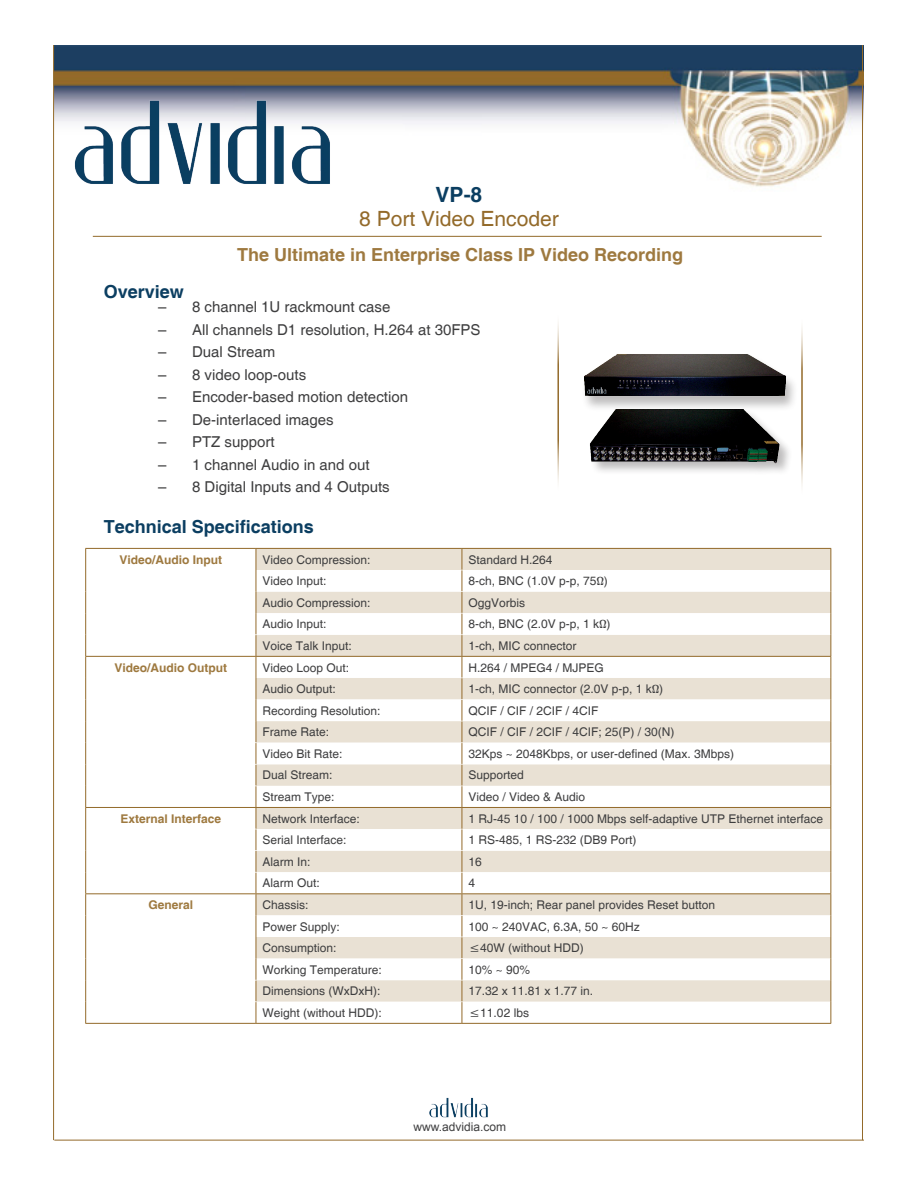
<style>
.page{position:relative;width:918px;height:1188px;background:#fff}
.page>*{position:absolute;margin:0;border:0;box-sizing:border-box;transform-origin:0 0}
.t1{font:21px "Helvetica";color:#936a2a}
.t2{font:700 21px "Helvetica";color:#0b3e61}
.t3{font:700 18px "Helvetica";color:#9e793f}
.t4{font:700 18px "Helvetica";color:#0b3e61}
.t5{font:15px "Helvetica";color:#3e3e3f}
.t6{font:12px "Helvetica";color:#3e3e3f}
.t7{font:700 12px "Helvetica";color:#9e793f}
.t8{font:12px "Arial";color:#3e3e3f}
</style>
<div class="page">
<img style="left:54px;top:45px;width:810px;height:199px">
<img style="left:70px;top:98px;width:265px;height:88px">
<div style="left:358px;top:187px;width:202px;height:49px;background:#fff"></div>
<hr style="left:93px;top:236px;width:729px;height:1px;background:#936a2a">
<hr style="left:862px;top:45px;width:1px;height:1095px;background:#936a2a">
<hr style="left:53px;top:45px;width:1px;height:1095px;background:#936a2a">
<hr style="left:54px;top:1140px;width:810px;height:1px;background:#936a2a">
<img style="left:429px;top:1098px;width:59px;height:20px">
<hr style="left:462px;top:548px;width:369px;height:1px;background:#936a2a">
<hr style="left:462px;top:1023px;width:369px;height:1px;background:#936a2a">
<hr style="left:85px;top:548px;width:171px;height:1px;background:#936a2a">
<hr style="left:85px;top:1023px;width:171px;height:1px;background:#936a2a">
<hr style="left:256px;top:548px;width:206px;height:1px;background:#936a2a">
<hr style="left:256px;top:1023px;width:206px;height:1px;background:#936a2a">
<hr style="left:85px;top:656px;width:171px;height:1px;background:#936a2a">
<svg style="left:85px;top:549px;width:1px;height:474px"></svg>
<svg style="left:256px;top:549px;width:575px;height:474px"></svg>
<hr style="left:85px;top:807px;width:171px;height:1px;background:#936a2a">
<hr style="left:256px;top:807px;width:206px;height:1px;background:#936a2a">
<hr style="left:462px;top:807px;width:369px;height:1px;background:#936a2a">
<hr style="left:85px;top:893px;width:171px;height:1px;background:#936a2a">
<hr style="left:256px;top:893px;width:206px;height:1px;background:#936a2a">
<hr style="left:462px;top:893px;width:369px;height:1px;background:#936a2a">
<hr style="left:557px;top:310px;width:2px;height:185px;background:#936a2a">
<hr style="left:801px;top:314px;width:2px;height:185px;background:#936a2a">
<div style="left:581px;top:354px;width:217px;height:57px;background:#231f20;opacity:.3"></div>
<img style="left:581px;top:354px;width:205px;height:46px">
<div style="left:590px;top:408px;width:203px;height:68px;background:#231f20;opacity:.3"></div>
<img style="left:582px;top:409px;width:203px;height:65px">
<p class="t2" style="left:436px;top:182px;width:48px">VP-8</p>
<p class="t1" style="left:359px;top:207px;width:201px">8 Port Video Encoder</p>
<p class="t4" style="left:104px;top:281px;width:82px">Overview</p>
<p class="t3" style="left:237px;top:244px;width:448px">The Ultimate in Enterprise Class IP Video Recording</p>
<p class="t5" style="left:158px;top:298px;width:234px">– 8 channel 1U rackmount case</p>
<p class="t5" style="left:158px;top:321px;width:324px">– All channels D1 resolution, H.264 at 30FPS</p>
<p class="t5" style="left:158px;top:343px;width:119px">– Dual Stream</p>
<p class="t5" style="left:158px;top:366px;width:149px">– 8 video loop-outs</p>
<p class="t5" style="left:158px;top:388px;width:251px">– Encoder-based motion detection</p>
<p class="t5" style="left:158px;top:411px;width:177px">– De-interlaced images</p>
<p class="t5" style="left:158px;top:433px;width:118px">– PTZ support</p>
<p class="t5" style="left:158px;top:456px;width:213px">– 1 channel Audio in and out</p>
<p class="t5" style="left:158px;top:478px;width:233px">– 8 Digital Inputs and 4 Outputs</p>
<p class="t4" style="left:104px;top:515px;width:212px">Technical Specifications</p>
<p class="t7" style="left:120px;top:552px;width:104px">Video/Audio Input</p>
<p class="t6" style="left:262px;top:552px;width:110px">Video Compression:</p>
<p class="t6" style="left:468px;top:552px;width:86px">Standard H.264</p>
<p class="t6" style="left:262px;top:574px;width:66px">Video Input:</p>
<p class="t6" style="left:468px;top:574px;width:141px">8-ch, BNC (1.0V p-p, 75Ω)</p>
<p class="t6" style="left:262px;top:596px;width:110px">Audio Compression:</p>
<p class="t6" style="left:468px;top:596px;width:58px">OggVorbis</p>
<p class="t6" style="left:262px;top:617px;width:66px">Audio Input:</p>
<p class="t6" style="left:468px;top:617px;width:144px">8-ch, BNC (2.0V p-p, 1 kΩ)</p>
<p class="t6" style="left:262px;top:639px;width:91px">Voice Talk Input:</p>
<p class="t6" style="left:468px;top:639px;width:110px">1-ch, MIC connector</p>
<p class="t7" style="left:115px;top:660px;width:114px">Video/Audio Output</p>
<p class="t6" style="left:262px;top:660px;width:88px">Video Loop Out:</p>
<p class="t6" style="left:468px;top:660px;width:137px">H.264 / MPEG4 / MJPEG</p>
<p class="t6" style="left:262px;top:682px;width:75px">Audio Output:</p>
<p class="t6" style="left:468px;top:682px;width:196px">1-ch, MIC connector (2.0V p-p, 1 kΩ)</p>
<p class="t6" style="left:262px;top:704px;width:120px">Recording Resolution:</p>
<p class="t6" style="left:468px;top:704px;width:132px">QCIF / CIF / 2CIF / 4CIF</p>
<p class="t6" style="left:262px;top:725px;width:68px">Frame Rate:</p>
<p class="t6" style="left:468px;top:725px;width:208px">QCIF / CIF / 2CIF / 4CIF; 25(P) / 30(N)</p>
<p class="t6" style="left:262px;top:747px;width:82px">Video Bit Rate:</p>
<p class="t6" style="left:468px;top:747px;width:267px">32Kps ~ 2048Kbps, or user-defined (Max. 3Mbps)</p>
<p class="t6" style="left:262px;top:768px;width:72px">Dual Stream:</p>
<p class="t6" style="left:468px;top:768px;width:57px">Supported</p>
<p class="t6" style="left:262px;top:790px;width:74px">Stream Type:</p>
<p class="t6" style="left:468px;top:790px;width:118px">Video / Video &amp; Audio</p>
<p class="t7" style="left:120px;top:811px;width:102px">External Interface</p>
<p class="t6" style="left:262px;top:811px;width:99px">Network Interface:</p>
<p class="t6" style="left:468px;top:811px;width:356px">1 RJ-45 10 / 100 / 1000 Mbps self-adaptive UTP Ethernet interface</p>
<p class="t6" style="left:262px;top:833px;width:86px">Serial Interface:</p>
<p class="t6" style="left:468px;top:833px;width:170px">1 RS-485, 1 RS-232 (DB9 Port)</p>
<p class="t6" style="left:262px;top:855px;width:50px">Alarm In:</p>
<p class="t6" style="left:468px;top:855px;width:15px">16</p>
<p class="t6" style="left:262px;top:876px;width:59px">Alarm Out:</p>
<p class="t6" style="left:468px;top:876px;width:8px">4</p>
<p class="t7" style="left:148px;top:897px;width:46px">General</p>
<p class="t6" style="left:262px;top:898px;width:48px">Chassis:</p>
<p class="t6" style="left:468px;top:898px;width:248px">1U, 19-inch; Rear panel provides Reset button</p>
<p class="t6" style="left:262px;top:919px;width:79px">Power Supply:</p>
<p class="t6" style="left:468px;top:919px;width:173px">100 ~ 240VAC, 6.3A, 50 ~ 60Hz</p>
<p class="t6" style="left:262px;top:941px;width:76px">Consumption:</p>
<p class="t6" style="left:468px;top:941px;width:117px">≤40W (without HDD)</p>
<p class="t6" style="left:262px;top:963px;width:121px">Working Temperature:</p>
<p class="t6" style="left:468px;top:963px;width:63px">10% ~ 90%</p>
<p class="t6" style="left:262px;top:984px;width:119px">Dimensions (WxDxH):</p>
<p class="t6" style="left:468px;top:984px;width:126px">17.32 x 11.81 x 1.77 in.</p>
<p class="t6" style="left:262px;top:1006px;width:121px">Weight (without HDD):</p>
<p class="t6" style="left:468px;top:1006px;width:62px">≤11.02 lbs</p>
<p class="t8" style="left:414px;top:1119px;width:94px">www.advidia.com</p>
</div>
